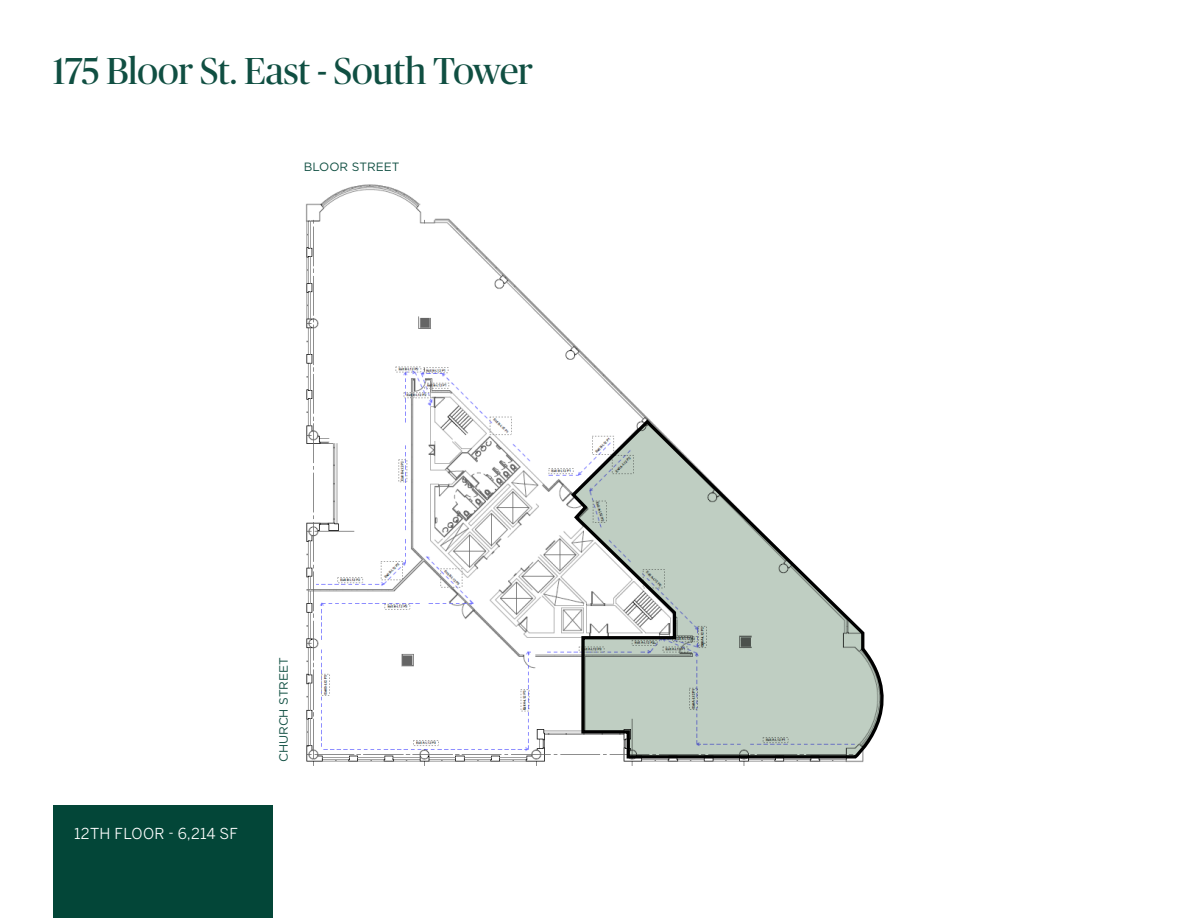
<style>
.page{position:relative;width:1188px;height:918px;background:#fff}
.page>*{position:absolute;margin:0;border:0;box-sizing:border-box;transform-origin:0 0}
.Sub_Head{font:37.5px "Publico Banner";color:#104f42}
.Body{font:15px "Benton Sans";letter-spacing:.02em;color:#fff}
.Sub_Head-2{font:12px "Gotham";color:#104f42}
</style>
<div class="page">
<img style="left:305px;top:184px;width:559px;height:582px">
<svg style="left:570px;top:418px;width:314px;height:342px"></svg>
<div style="left:53px;top:806px;width:219px;height:112px;background:#034638"></div>
<p class="Sub_Head" style="left:53px;top:45px;width:481px">175 Bloor St. East - South Tower</p>
<p class="Sub_Head-2" style="left:304px;top:159px;width:97px">BLOOR STREET</p>
<p class="Body" style="left:74px;top:824px;width:165px">12TH FLOOR - 6,214 SF</p>
<p class="Sub_Head-2" style="left:276px;top:762px;width:107px;rotate:-90deg">CHURCH STREET</p>
</div>
